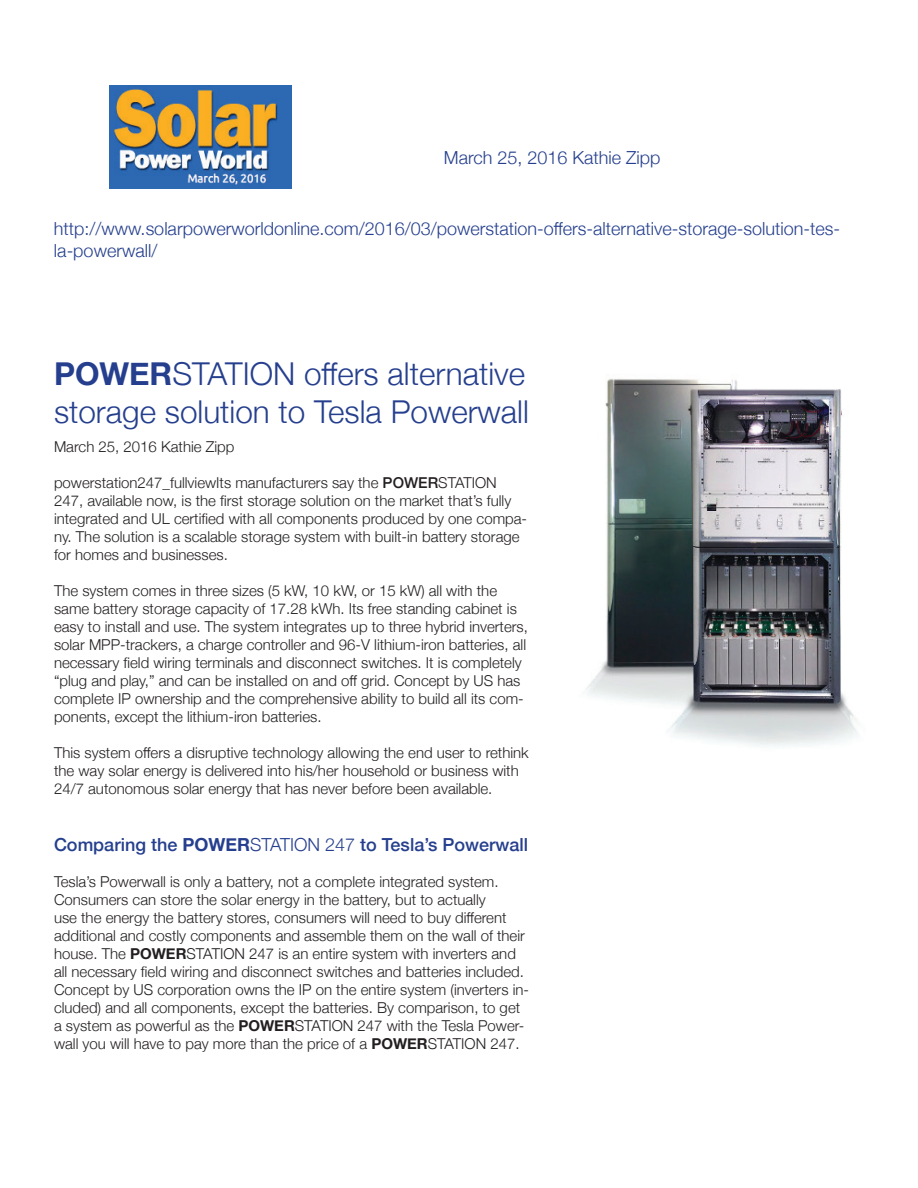
<style>
.page{position:relative;width:918px;height:1188px;background:#fff}
.page>*{position:absolute;margin:0;border:0;box-sizing:border-box;transform-origin:0 0}
.t1{font:300 31.5px/37.8px "Helvetica Neue";color:#253f8e}
.t2{font:300 18px/21.6px "Helvetica Neue";color:#253f8e}
.t3{font:500 18px "Helvetica Neue";color:#253f8e}
.t4{font:300 15px/18px "Helvetica Neue";color:#231f20}
.s1{font-weight:700}
.s2{font-weight:500}
.s3{font-weight:300}
</style>
<div class="page">
<img style="left:109px;top:85px;width:182px;height:103px">
<img style="left:586px;top:379px;width:272px;height:367px">
<p class="t2" style="left:444px;top:146px;width:218px">March 25, 2016 Kathie Zipp</p>
<p class="t2" style="left:54px;top:217px;width:788px">http://www.solarpowerworldonline.com/2016/03/powerstation-offers-alternative-storage-solution-tes&shy;la-powerwall/</p>
<h1 class="t1" style="left:54px;top:353px;width:476px"><span class="s1">POWER</span>STATION offers alternative storage solution to Tesla Powerwall</h1>
<p class="t4" style="left:54px;top:436px;width:182px">March 25, 2016 Kathie Zipp</p>
<p class="t4" style="left:54px;top:472px;width:475px">powerstation247_fullviewIts manufacturers say the <span class="s2">POWER</span>STATION 247, available now, is the first storage solution on the market that’s fully integrated and UL certified with all components produced by one compa&shy;ny. The solution is a scalable storage system with built-in battery storage for homes and businesses.</p>
<p class="t4" style="left:54px;top:580px;width:475px">The system comes in three sizes (5 kW, 10 kW, or 15 kW) all with the same battery storage capacity of 17.28 kWh. Its free standing cabinet is easy to install and use. The system integrates up to three hybrid inverters, solar MPP-trackers, a charge controller and 96-V lithium-iron batteries, all necessary field wiring terminals and disconnect switches. It is completely “plug and play,” and can be installed on and off grid. Concept by US has complete IP ownership and the comprehensive ability to build all its com&shy;ponents, except the lithium-iron batteries.</p>
<p class="t4" style="left:54px;top:742px;width:476px">This system offers a disruptive technology allowing the end user to rethink the way solar energy is delivered into his/her household or business with<br>24/7 autonomous solar energy that has never before been available.</p>
<p class="t3" style="left:54px;top:830px;width:476px">Comparing the <span class="s1">POWER</span><span class="s3">STATION 247</span> to Tesla’s Powerwall</p>
<p class="t4" style="left:54px;top:872px;width:477px">Tesla’s Powerwall is only a battery, not a complete integrated system.<br>Consumers can store the solar energy in the battery, but to actually<br>use the energy the battery stores, consumers will need to buy different additional and costly components and assemble them on the wall of their house. The <span class="s1">POWER</span>STATION 247 is an entire system with inverters and all necessary field wiring and disconnect switches and batteries included.<br>Concept by US corporation owns the IP on the entire system (inverters in&shy;cluded) and all components, except the batteries. By comparison, to get a system as powerful as the <span class="s1">POWER</span>STATION 247 with the Tesla Power&shy;wall you will have to pay more than the price of a <span class="s1">POWER</span>STATION 247.</p>
</div>
